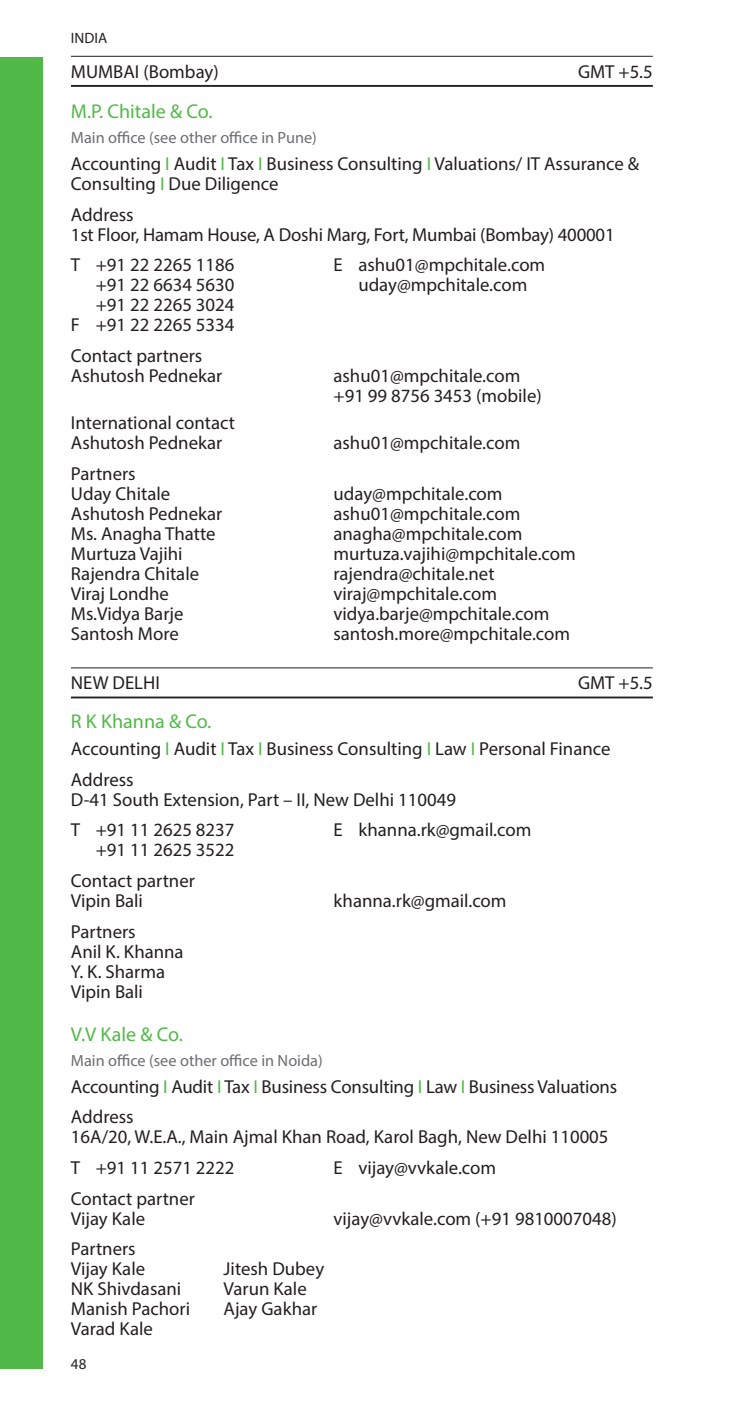
<style>
.page{position:relative;width:738px;height:1418px;background:#fff}
.page>*{position:absolute;margin:0;border:0;box-sizing:border-box;transform-origin:0 0}
._03_company_name{font:20px "Myriad Pro";color:#51b948}
._04_company_name_2{font:20px "Myriad Pro";color:#51b948}
._09_body_copy{font:18.75px/20px "Myriad Pro";color:#231f20}
._05_services{font:18.75px/20px "Myriad Pro";color:#231f20}
._07_subhead{font:18.75px "Myriad Pro";color:#231f20}
._11_body_copy_space{font:18.75px "Myriad Pro";color:#231f20}
._03_company_name-2{font:18.75px "Myriad Pro";letter-spacing:-.01em;color:#231f20}
._03_city_2{font:18.75px "Myriad Pro";color:#231f20}
._13_main_other_offic{font:16.25px "Myriad Pro";color:#6c6d70}
.t1{font:15px "Myriad Pro";color:#231f20}
.s1{color:#51b948}
</style>
<div class="page">
<div style="left:0;top:57px;width:43px;height:1311px;background:#51b948"></div>
<hr style="left:71px;top:56px;width:581px;height:1px;background:#231f20">
<hr style="left:71px;top:85px;width:581px;height:2px;background:#231f20">
<hr style="left:71px;top:667px;width:581px;height:1px;background:#231f20">
<hr style="left:71px;top:696px;width:581px;height:2px;background:#231f20">
<p class="t1" style="left:71px;top:29px;width:38px">INDIA</p>
<p class="_03_city_2" style="left:71px;top:60px;width:149px">MUMBAI (Bombay)</p>
<p class="_03_city_2" style="left:577px;top:60px;width:76px">GMT +5.5</p>
<p class="_03_company_name" style="left:71px;top:99px;width:143px">M.P. Chitale &amp; Co.</p>
<p class="_13_main_other_offic" style="left:71px;top:127px;width:247px">Main office (see other office in Pune)</p>
<p class="_05_services" style="left:71px;top:153px;width:569px">Accounting <span class="s1">I</span> Audit <span class="s1">I</span> Tax <span class="s1">I</span> Business Consulting <span class="s1">I</span> Valuations/ IT Assurance &amp;<br>Consulting <span class="s1">I</span> Due Diligence</p>
<p class="_07_subhead" style="left:71px;top:203px;width:64px">Address</p>
<p class="_09_body_copy" style="left:71px;top:224px;width:544px">1st Floor, Hamam House, A Doshi Marg, Fort, Mumbai (Bombay) 400001</p>
<p class="_11_body_copy_space" style="left:71px;top:253px;width:165px">T +91 22 2265 1186</p>
<p class="_11_body_copy_space" style="left:333px;top:253px;width:213px">E ashu01@mpchitale.com</p>
<p class="_09_body_copy" style="left:96px;top:275px;width:140px">+91 22 6634 5630</p>
<p class="_09_body_copy" style="left:358px;top:275px;width:170px">uday@mpchitale.com</p>
<p class="_09_body_copy" style="left:96px;top:295px;width:140px">+91 22 2265 3024</p>
<p class="_09_body_copy" style="left:71px;top:315px;width:165px">F +91 22 2265 5334</p>
<p class="_07_subhead" style="left:71px;top:344px;width:133px">Contact partners</p>
<p class="_09_body_copy" style="left:71px;top:365px;width:153px">Ashutosh Pednekar</p>
<p class="_09_body_copy" style="left:333px;top:365px;width:209px">ashu01@mpchitale.com +91 99 8756 3453 (mobile)</p>
<p class="_07_subhead" style="left:71px;top:411px;width:165px">International contact</p>
<p class="_09_body_copy" style="left:71px;top:432px;width:153px">Ashutosh Pednekar</p>
<p class="_09_body_copy" style="left:333px;top:432px;width:188px">ashu01@mpchitale.com</p>
<p class="_07_subhead" style="left:71px;top:462px;width:66px">Partners</p>
<p class="_09_body_copy" style="left:71px;top:483px;width:101px">Uday Chitale</p>
<p class="_09_body_copy" style="left:333px;top:483px;width:170px">uday@mpchitale.com</p>
<p class="_09_body_copy" style="left:71px;top:503px;width:153px">Ashutosh Pednekar</p>
<p class="_09_body_copy" style="left:333px;top:503px;width:188px">ashu01@mpchitale.com</p>
<p class="_09_body_copy" style="left:71px;top:523px;width:146px">Ms. Anagha Thatte</p>
<p class="_09_body_copy" style="left:333px;top:523px;width:190px">anagha@mpchitale.com</p>
<p class="_09_body_copy" style="left:71px;top:543px;width:113px">Murtuza Vajihi</p>
<p class="_09_body_copy" style="left:333px;top:543px;width:244px">murtuza.vajihi@mpchitale.com</p>
<p class="_09_body_copy" style="left:71px;top:563px;width:130px">Rajendra Chitale</p>
<p class="_09_body_copy" style="left:333px;top:563px;width:162px">rajendra@chitale.net</p>
<p class="_09_body_copy" style="left:71px;top:583px;width:99px">Viraj Londhe</p>
<p class="_09_body_copy" style="left:333px;top:583px;width:165px">viraj@mpchitale.com</p>
<p class="_09_body_copy" style="left:71px;top:603px;width:114px">Ms.Vidya Barje</p>
<p class="_09_body_copy" style="left:333px;top:603px;width:217px">vidya.barje@mpchitale.com</p>
<p class="_09_body_copy" style="left:71px;top:623px;width:109px">Santosh More</p>
<p class="_09_body_copy" style="left:333px;top:623px;width:238px">santosh.more@mpchitale.com</p>
<p class="_03_city_2" style="left:71px;top:671px;width:90px">NEW DELHI</p>
<p class="_03_city_2" style="left:577px;top:671px;width:76px">GMT +5.5</p>
<p class="_03_company_name" style="left:71px;top:708px;width:142px">R K Khanna &amp; Co.</p>
<p class="_05_services" style="left:71px;top:738px;width:540px">Accounting <span class="s1">I</span> Audit <span class="s1">I</span> Tax <span class="s1">I</span> Business Consulting <span class="s1">I</span> Law <span class="s1">I</span> Personal Finance</p>
<p class="_07_subhead" style="left:71px;top:767px;width:64px">Address</p>
<p class="_09_body_copy" style="left:71px;top:789px;width:386px">D-41 South Extension, Part – II, New Delhi 110049</p>
<p class="_11_body_copy_space" style="left:71px;top:818px;width:165px">T +91 11 2625 8237</p>
<p class="_11_body_copy_space" style="left:333px;top:818px;width:199px">E khanna.rk@gmail.com</p>
<p class="_09_body_copy" style="left:96px;top:839px;width:140px">+91 11 2625 3522</p>
<p class="_07_subhead" style="left:71px;top:869px;width:125px">Contact partner</p>
<p class="_09_body_copy" style="left:71px;top:890px;width:74px">Vipin Bali</p>
<p class="_09_body_copy" style="left:333px;top:890px;width:174px">khanna.rk@gmail.com</p>
<p class="_07_subhead" style="left:71px;top:919px;width:66px">Partners</p>
<p class="_09_body_copy" style="left:71px;top:941px;width:114px">Anil K. Khanna</p>
<p class="_09_body_copy" style="left:71px;top:961px;width:96px">Y. K. Sharma</p>
<p class="_09_body_copy" style="left:71px;top:981px;width:74px">Vipin Bali</p>
<p class="_04_company_name_2" style="left:71px;top:1022px;width:113px">V.V Kale &amp; Co.</p>
<p class="_13_main_other_offic" style="left:71px;top:1050px;width:253px">Main office (see other office in Noida)</p>
<p class="_03_company_name-2" style="left:71px;top:1074px;width:547px">Accounting <span class="s1">I</span> Audit <span class="s1">I</span> Tax <span class="s1">I</span> Business Consulting <span class="s1">I</span> Law <span class="s1">I</span> Business Valuations</p>
<p class="_05_services" style="left:71px;top:1106px;width:64px">Address</p>
<p class="_09_body_copy" style="left:71px;top:1126px;width:538px">16A/20, W.E.A., Main Ajmal Khan Road, Karol Bagh, New Delhi 110005</p>
<p class="_11_body_copy_space" style="left:71px;top:1156px;width:165px">T +91 11 2571 2222</p>
<p class="_11_body_copy_space" style="left:333px;top:1156px;width:164px">E vijay@vvkale.com</p>
<p class="_07_subhead" style="left:71px;top:1186px;width:125px">Contact partner</p>
<p class="_09_body_copy" style="left:71px;top:1207px;width:76px">Vijay Kale</p>
<p class="_09_body_copy" style="left:333px;top:1207px;width:284px">vijay@vvkale.com (+91 9810007048)</p>
<p class="_07_subhead" style="left:71px;top:1237px;width:66px">Partners</p>
<p class="_09_body_copy" style="left:71px;top:1258px;width:76px">Vijay Kale</p>
<p class="_09_body_copy" style="left:223px;top:1258px;width:102px">Jitesh Dubey</p>
<p class="_09_body_copy" style="left:71px;top:1278px;width:112px">NK Shivdasani</p>
<p class="_09_body_copy" style="left:223px;top:1278px;width:85px">Varun Kale</p>
<p class="_09_body_copy" style="left:71px;top:1298px;width:121px">Manish Pachori</p>
<p class="_09_body_copy" style="left:223px;top:1298px;width:95px">Ajay Gakhar</p>
<p class="_09_body_copy" style="left:71px;top:1318px;width:83px">Varad Kale</p>
<p class="t1" style="left:71px;top:1354px;width:17px">48</p>
</div>
